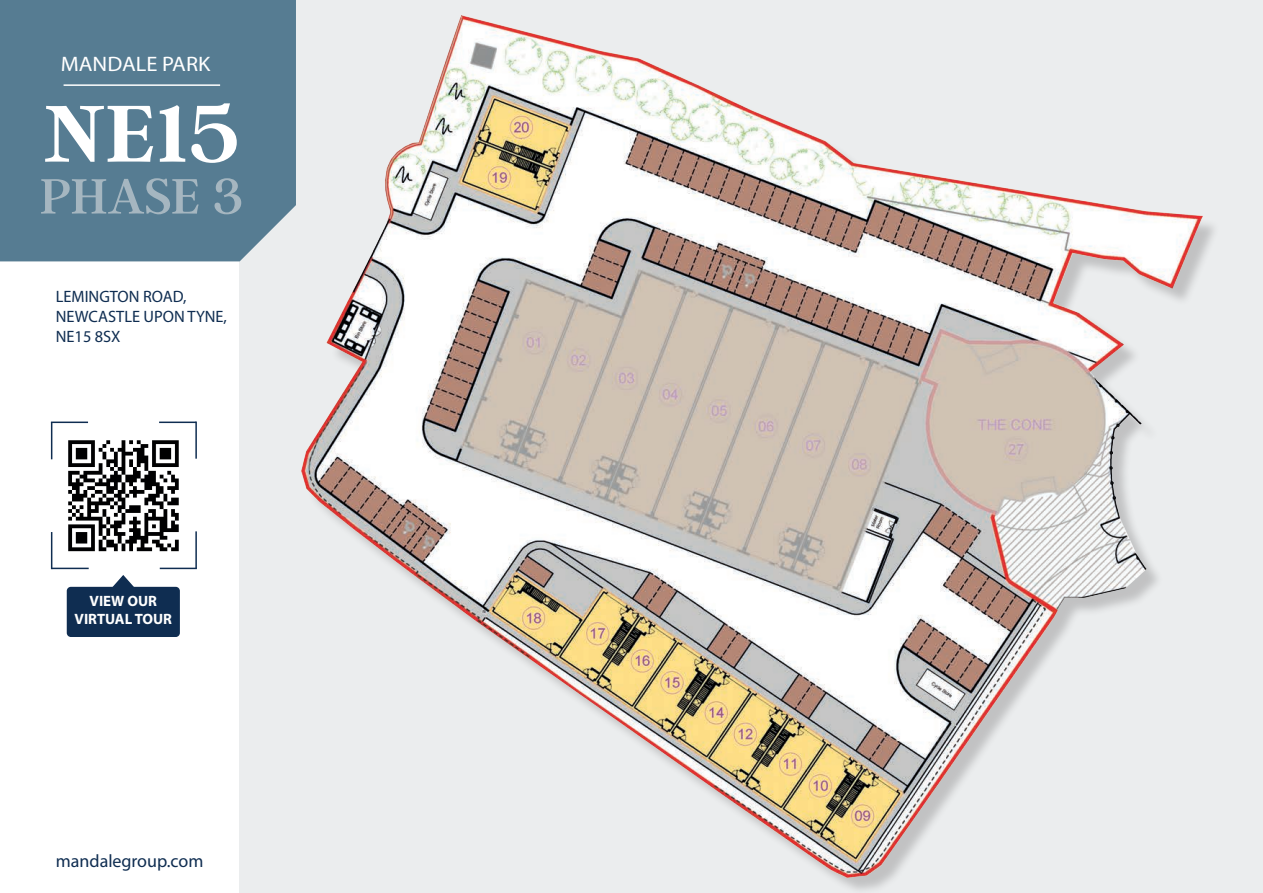
<style>
.page{position:relative;width:1263px;height:893px;background:#fff}
.page>*{position:absolute;margin:0;border:0;box-sizing:border-box;transform-origin:0 0}
.t1{font:600 90px "Argent CF";color:#fff}
.t2{font:55.5px "Argent CF";letter-spacing:-.005em;color:#a5b6c0}
.t3{font:21px "Myriad Pro";color:#fff;scale:1.07 1}
.t4{font:18px "Myriad Pro";color:#0f2d51}
.t5{font:16.5px/19.8px "Myriad Pro";color:#0f2d51}
.t6{font:700 15px/18px "Myriad Pro";color:#fff;text-align:center}
</style>
<div class="page">
<div style="left:239px;top:0;width:1024px;height:893px;background:#ebedee"></div>
<img style="left:302px;top:16px;width:901px;height:861px">
<div style="left:0;top:0;width:296px;height:261px;background:#567c92"></div>
<hr style="left:64px;top:84px;width:156px;height:2px;background:#fff">
<img style="left:68px;top:440px;width:111px;height:112px">
<hr style="left:195px;top:422px;width:2px;height:37px;background:#0f2d51">
<hr style="left:159px;top:422px;width:37px;height:1px;background:#0f2d51">
<hr style="left:160px;top:568px;width:37px;height:1px;background:#0f2d51">
<hr style="left:195px;top:531px;width:2px;height:37px;background:#0f2d51">
<hr style="left:51px;top:422px;width:37px;height:1px;background:#0f2d51">
<hr style="left:51px;top:422px;width:1px;height:37px;background:#0f2d51">
<hr style="left:51px;top:532px;width:1px;height:37px;background:#0f2d51">
<hr style="left:52px;top:568px;width:37px;height:1px;background:#0f2d51">
<div style="left:68px;top:588px;width:111px;height:48px;background:#0f2d51;border-radius:3px"></div>
<div style="left:67px;top:587px;width:113px;height:50px;border:2px solid #0f2d51;border-radius:3px"></div>
<svg style="left:108px;top:575px;width:30px;height:15px"></svg>
<p class="t3" style="left:61px;top:51px;width:141px">MANDALE PARK</p>
<h1 class="t1" style="left:44px;top:85px;width:198px">NE15</h1>
<h2 class="t2" style="left:40px;top:167px;width:205px">PHASE 3</h2>
<p class="t5" style="left:56px;top:286px;width:173px">LEMINGTON ROAD,<br>NEWCASTLE UPON TYNE,<br>NE15 8SX</p>
<p class="t6" style="left:75px;top:592px;width:99px">VIEW OUR<br>VIRTUAL TOUR</p>
<p class="t4" style="left:56px;top:850px;width:149px">mandalegroup.com</p>
</div>
